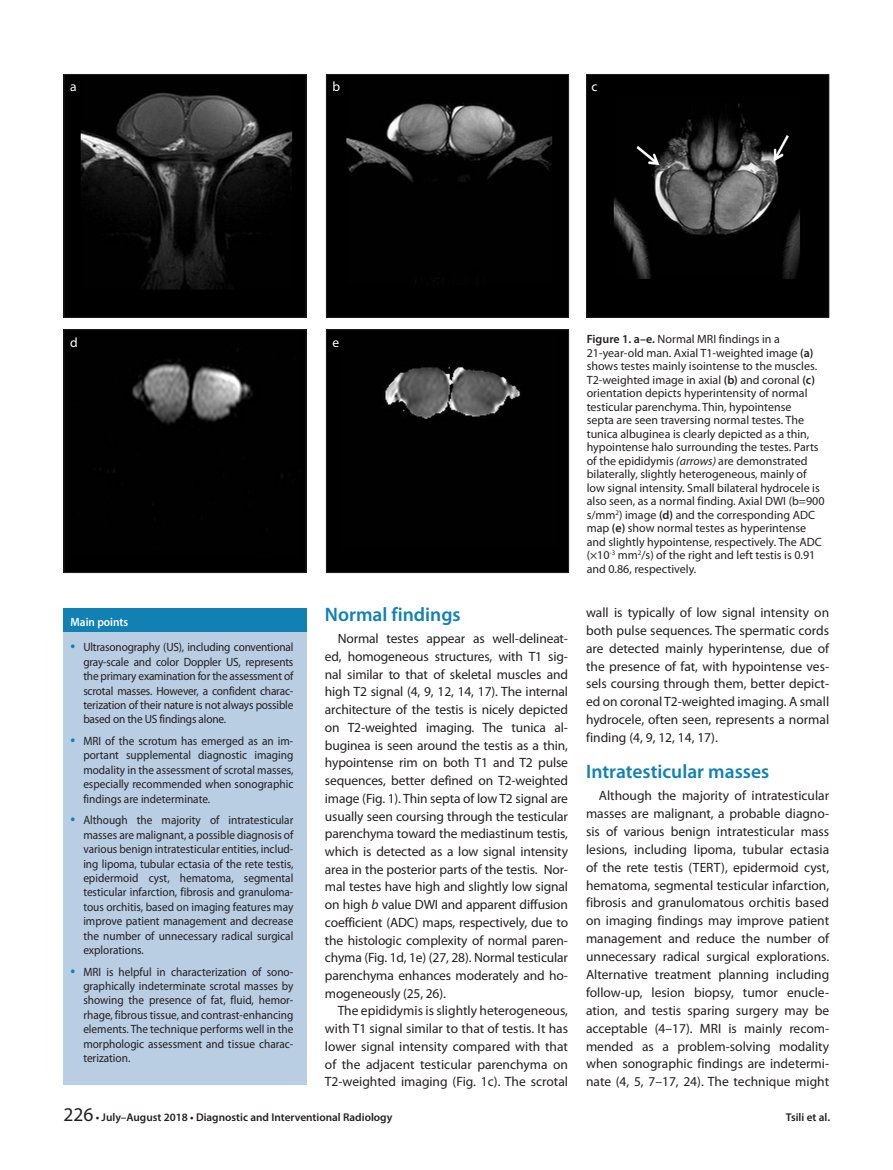
<style>
.page{position:relative;width:893px;height:1170px;background:#fff}
.page>*{position:absolute;margin:0;border:0;box-sizing:border-box;transform-origin:0 0}
.t1{font:600 19.5px "Myriad Pro";color:#1181b4}
.t2{font:13.5px/17.7px "Myriad Pro";color:#231f20;text-align:justify}
.t3{font:13.5px "Myriad Pro";color:#fff}
.t4{font:12px/14.4px "Myriad Pro";color:#231f20;text-align:justify;scale:.94 1}
.t5{font:12px/13.5px "Myriad Pro";color:#231f20}
.t6{font:600 12px "Myriad Pro";color:#fff;scale:.94 1}
.t7{font:600 11.25px "Myriad Pro";color:#231f20}
.s1{font-size:18px;color:#1181b4}
.s2{font-style:italic}
.s3{font-weight:600}
.s4{font-weight:400;font-size:19.5px}
</style>
<div class="page">
<div style="left:64px;top:608px;width:243px;height:476px;background:#b9cde3"></div>
<div style="left:64px;top:608px;width:243px;height:24px;background:#1181b4"></div>
<img style="left:66px;top:331px;width:238px;height:239px">
<div style="left:64px;top:329px;width:242px;height:243px;border:1px solid #231f20"></div>
<img style="left:66px;top:76px;width:238px;height:239px">
<div style="left:64px;top:74px;width:242px;height:243px;border:1px solid #231f20"></div>
<img style="left:328px;top:331px;width:239px;height:239px">
<div style="left:326px;top:329px;width:243px;height:243px;border:1px solid #231f20"></div>
<img style="left:328px;top:76px;width:239px;height:239px">
<div style="left:326px;top:74px;width:243px;height:243px;border:1px solid #231f20"></div>
<img style="left:588px;top:76px;width:239px;height:239px">
<div style="left:586px;top:74px;width:243px;height:243px;border:1px solid #231f20"></div>
<p class="t3" style="left:70px;top:78px;width:8px">a</p>
<p class="t3" style="left:332px;top:78px;width:9px">b</p>
<p class="t3" style="left:592px;top:78px;width:8px">c</p>
<p class="t3" style="left:70px;top:333px;width:9px">d</p>
<p class="t6" style="left:71px;top:613px;width:63px">Main points</p>
<p class="t4" style="left:83px;top:640px;width:225px;text-indent:-13px"><span class="s1">•</span> Ultrasonography (US), including conventional gray-scale and color Doppler US, represents the primary examination for the assessment of scrotal masses. However, a confident charac&shy;terization of their nature is not always possible based on the US findings alone.</p>
<p class="t4" style="left:83px;top:733px;width:225px;text-indent:-13px"><span class="s1">•</span> MRI of the scrotum has emerged as an im&shy;portant supplemental diagnostic imaging modality in the assessment of scrotal masses, especially recommended when sonographic findings are indeterminate.</p>
<p class="t4" style="left:83px;top:812px;width:225px;text-indent:-13px"><span class="s1">•</span> Although the majority of intratesticular masses are malignant, a possible diagnosis of various benign intratesticular entities, includ&shy;ing lipoma, tubular ectasia of the rete testis, epidermoid cyst, hematoma, segmental testicular infarction, fibrosis and granuloma&shy;tous orchitis, based on imaging features may improve patient management and decrease the number of unnecessary radical surgical explorations.</p>
<p class="t4" style="left:83px;top:964px;width:225px;text-indent:-13px"><span class="s1">•</span> MRI is helpful in characterization of sono&shy;graphically indeterminate scrotal masses by showing the presence of fat, fluid, hemor&shy;rhage, fibrous tissue, and contrast-enhancing elements. The technique performs well in the morphologic assessment and tissue charac&shy;terization.</p>
<p class="t3" style="left:332px;top:333px;width:8px">e</p>
<p class="t1" style="left:325px;top:602px;width:137px">Normal findings</p>
<p class="t2" style="left:325px;top:629px;width:245px;text-indent:13px">Normal testes appear as well-delineat&shy;ed, homogeneous structures, with T1 sig&shy;nal similar to that of skeletal muscles and high T2 signal (4, 9, 12, 14, 17). The internal architecture of the testis is nicely depicted on T2-weighted imaging. The tunica al&shy;buginea is seen around the testis as a thin, hypointense rim on both T1 and T2 pulse sequences, better defined on T2-weighted image (Fig. 1). Thin septa of low T2 signal are usually seen coursing through the testicular parenchyma toward the mediastinum testis, which is detected as a low signal intensity area in the posterior parts of the testis. Nor&shy;mal testes have high and slightly low signal on high <span class="s2">b</span> value DWI and apparent diffusion coefficient (ADC) maps, respectively, due to the histologic complexity of normal paren&shy;chyma (Fig. 1d, 1e) (27, 28). Normal testicular parenchyma enhances moderately and ho&shy;mogeneously (25, 26).</p>
<p class="t2" style="left:325px;top:1001px;width:245px;text-indent:13px">The epididymis is slightly heterogeneous, with T1 signal similar to that of testis. It has lower signal intensity compared with that of the adjacent testicular parenchyma on T2-weighted imaging (Fig. 1c). The scrotal</p>
<p class="t5" style="left:587px;top:332px;width:239px"><span class="s3">Figure 1. a–e.</span> Normal MRI findings in a 21-year-old man. Axial T1-weighted image <span class="s3">(a) </span>shows testes mainly isointense to the muscles.<br>T2-weighted image in axial <span class="s3">(b)</span> and coronal <span class="s3">(c) </span>orientation depicts hyperintensity of normal testicular parenchyma. Thin, hypointense<br>septa are seen traversing normal testes. The tunica albuginea is clearly depicted as a thin, hypointense halo surrounding the testes. Parts of the epididymis <span class="s2">(arrows)</span> are demonstrated bilaterally, slightly heterogeneous, mainly of low signal intensity. Small bilateral hydrocele is also seen, as a normal finding. Axial DWI (b=900 s/mm<sup>2</sup>) image <span class="s3">(d)</span> and the corresponding ADC map <span class="s3">(e)</span> show normal testes as hyperintense and slightly hypointense, respectively. The ADC (×10<sup>-3</sup> mm<sup>2</sup>/s) of the right and left testis is 0.91 and 0.86, respectively.</p>
<p class="t2" style="left:586px;top:603px;width:245px">wall is typically of low signal intensity on both pulse sequences. The spermatic cords are detected mainly hyperintense, due of the presence of fat, with hypointense ves&shy;sels coursing through them, better depict&shy;ed on coronal T2-weighted imaging. A small hydrocele, often seen, represents a normal finding (4, 9, 12, 14, 17).</p>
<p class="t1" style="left:586px;top:758px;width:185px">Intratesticular masses</p>
<p class="t2" style="left:586px;top:786px;width:245px;text-indent:13px">Although the majority of intratesticular masses are malignant, a probable diagno&shy;sis of various benign intratesticular mass lesions, including lipoma, tubular ectasia of the rete testis (TERT), epidermoid cyst, hematoma, segmental testicular infarction, fibrosis and granulomatous orchitis based on imaging findings may improve patient management and reduce the number of unnecessary radical surgical explorations.<br>Alternative treatment planning including follow-up, lesion biopsy, tumor enucle&shy;ation, and testis sparing surgery may be acceptable (4–17). MRI is mainly recom&shy;mended as a problem-solving modality when sonographic findings are indetermi&shy;nate (4, 5, 7–17, 24). The technique might</p>
<p class="t7" style="left:63px;top:1109px;width:330px"><span class="s4">226</span> • July–August 2018 • Diagnostic and Interventional Radiology</p>
<p class="t7" style="left:786px;top:1109px;width:46px">Tsili et al.</p>
</div>
